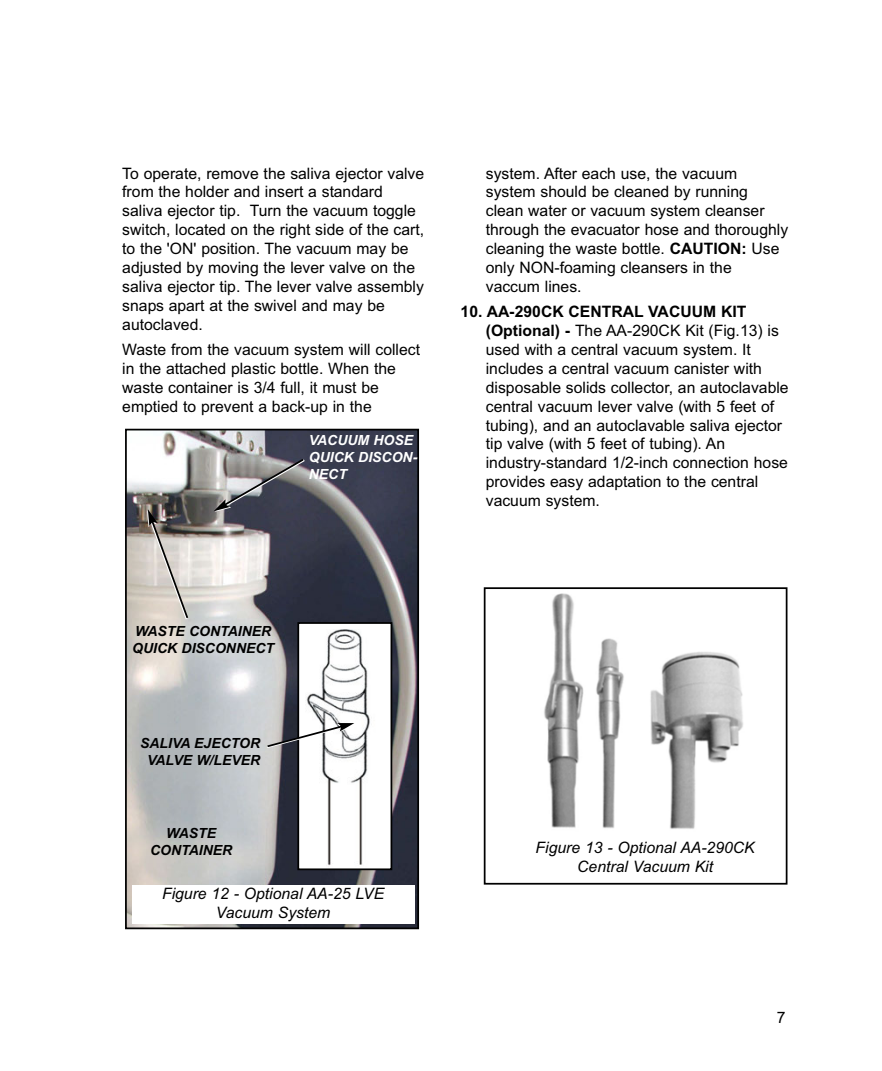
<style>
.page{position:relative;width:882px;height:1071px;background:#fff}
.page>*{position:absolute;margin:0;border:0;box-sizing:border-box;transform-origin:0 0}
.t1{font:15.75px/18.9px "Arial";color:#000}
.t2{font:italic 15.75px/18.9px "Arial";color:#000;text-align:center}
.t3{font:italic 700 14px/16.8px "Arial";color:#000;text-align:center}
.t4{font:italic 700 14px/16.8px "Arial";color:#fff}
.s1{font-weight:700}
</style>
<div class="page">
<img style="left:128px;top:432px;width:288px;height:494px">
<div style="left:125px;top:429px;width:294px;height:500px;border:2px solid #000"></div>
<img style="left:300px;top:625px;width:89px;height:242px">
<div style="left:297px;top:622px;width:95px;height:248px;border:2px solid #000"></div>
<svg style="left:214px;top:457px;width:93px;height:55px"></svg>
<div style="left:132px;top:886px;width:282px;height:38px;background:#fff"></div>
<img style="left:544px;top:593px;width:199px;height:236px">
<div style="left:484px;top:587px;width:304px;height:298px;border:2px solid #000"></div>
<svg style="left:265px;top:723px;width:89px;height:26px"></svg>
<svg style="left:147px;top:509px;width:43px;height:112px"></svg>
<p class="t1" style="left:122px;top:164px;width:304px">To operate, remove the saliva ejector valve from the holder and insert a standard saliva ejector tip. Turn the vacuum toggle switch, located on the right side of the cart, to the 'ON' position. The vacuum may be adjusted by moving the lever valve on the saliva ejector tip. The lever valve assembly snaps apart at the swivel and may be autoclaved.</p>
<p class="t1" style="left:122px;top:340px;width:299px">Waste from the vacuum system will collect in the attached plastic bottle. When the waste container is 3/4 full, it must be emptied to prevent a back-up in the</p>
<p class="t4" style="left:309px;top:432px;width:110px">VACUUM HOSE<br>QUICK DISCON-<br>NECT</p>
<p class="t1" style="left:486px;top:164px;width:304px">system. After each use, the vacuum system should be cleaned by running clean water or vacuum system cleanser through the evacuator hose and thoroughly cleaning the waste bottle. <span class="s1">CAUTION:</span> Use only NON-foaming cleansers in the vaccum lines.</p>
<p class="t1" style="left:486px;top:302px;width:304px;text-indent:-25px"><span class="s1">10. AA-290CK CENTRAL VACUUM KIT (Optional) -</span> The AA-290CK Kit (Fig.13) is used with a central vacuum system. It includes a central vacuum canister with disposable solids collector, an autoclavable central vacuum lever valve (with 5 feet of tubing), and an autoclavable saliva ejector tip valve (with 5 feet of tubing). An industry-standard 1/2-inch connection hose provides easy adaptation to the central vacuum system.</p>
<p class="t3" style="left:132px;top:623px;width:143px;text-align:left">WASTE CONTAINER<br>QUICK DISCONNECT</p>
<p class="t3" style="left:140px;top:735px;width:121px">SALIVA EJECTOR<br>VALVE W/LEVER</p>
<p class="t3" style="left:150px;top:825px;width:84px">WASTE<br>CONTAINER</p>
<p class="t2" style="left:162px;top:884px;width:224px">Figure 12 - Optional AA-25 LVE<br>Vacuum System</p>
<p class="t2" style="left:536px;top:838px;width:221px">Figure 13 - Optional AA-290CK<br>Central Vacuum Kit</p>
<p class="t1" style="left:777px;top:1008px;width:10px">7</p>
</div>
